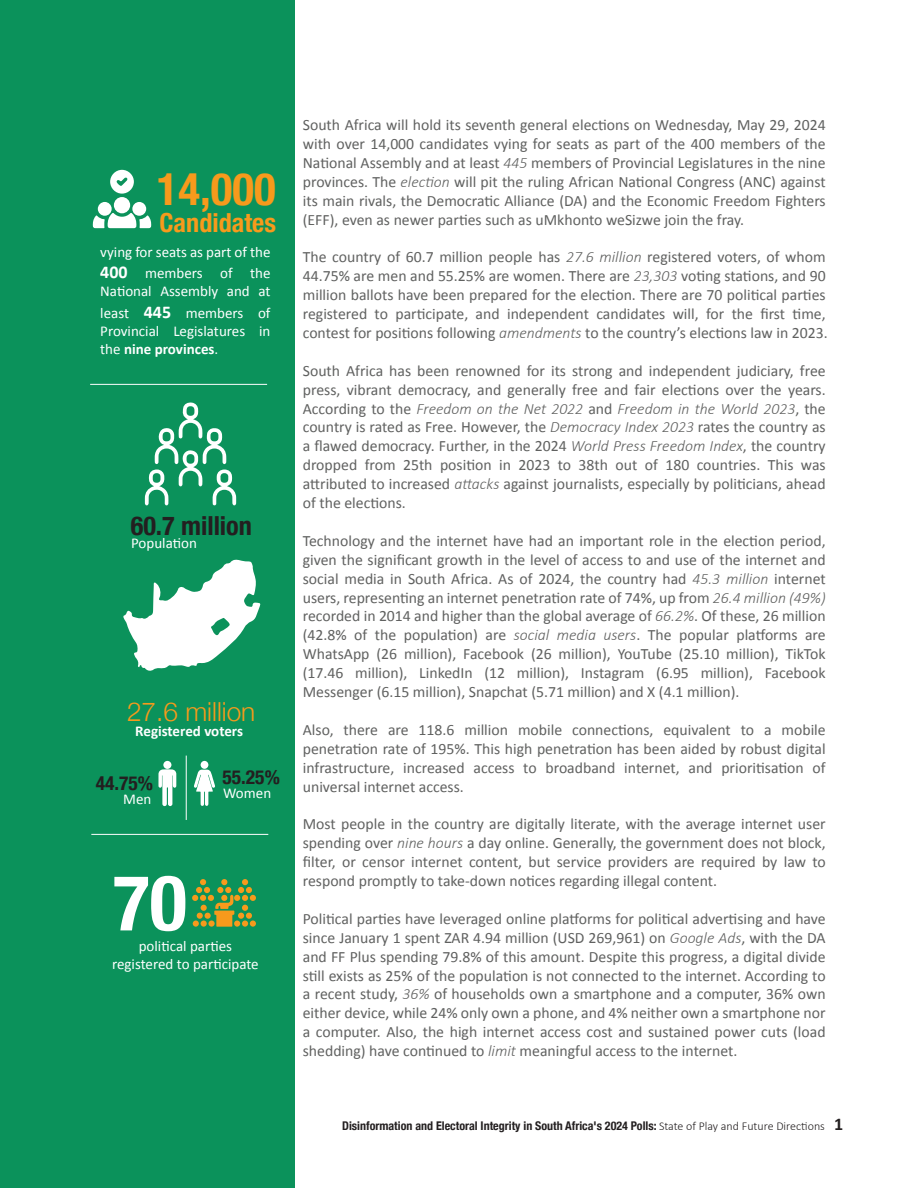
<style>
.page{position:relative;width:918px;height:1188px;background:#fff}
.page>*{position:absolute;margin:0;border:0;box-sizing:border-box;transform-origin:0 0}
.t1{font:700 condensed 77.25px "Helvetica Neue";color:#fff}
.t2{font:700 condensed 45px "Helvetica Neue";color:#f79a1c}
.t3{font:700 condensed 26.25px "Helvetica Neue";color:#231f20}
.t4{font:300 26.25px "Helvetica Neue";color:#f79a1c}
.t5{font:700 condensed 26.25px "Helvetica Neue";color:#f79a1c}
.t6{font:700 condensed 19.5px "Helvetica Neue";color:#231f20}
.t7{font:15.75px/18.9px "Calibri";color:#606160;text-align:justify}
.t8{font:15px/21.6px "Calibri";color:#fff}
.t9{font:700 15px "Calibri";letter-spacing:-.005em;color:#fff}
.t10{font:700 condensed 12px "Helvetica Neue";color:#231f20}
.s1{font-weight:700;font-size:18px}
.s2{font-weight:700}
.s3{font-weight:300;font-style:italic}
.s4{font-family:"Calibri";font-weight:300;font-stretch:normal}
.s5{font-family:"Calibri";font-stretch:normal;font-size:18px}
</style>
<div class="page">
<div style="left:0;top:0;width:295px;height:1188px;background:#0b925b"></div>
<svg style="left:110px;top:170px;width:24px;height:24px"></svg>
<div style="left:114px;top:197px;width:16px;height:16px;background:#fff;border-radius:50%"></div>
<div style="left:98px;top:202px;width:14px;height:14px;background:#fff;border-radius:50%"></div>
<div style="left:132px;top:202px;width:14px;height:14px;background:#fff;border-radius:50%"></div>
<svg style="left:93px;top:213px;width:58px;height:15px"></svg>
<hr style="left:90px;top:384px;width:177px;height:1px;background:#fff">
<svg style="left:123px;top:559px;width:138px;height:112px"></svg>
<svg style="left:158px;top:769px;width:18px;height:37px"></svg>
<div style="left:163px;top:761px;width:8px;height:8px;background:#fff;border-radius:50%"></div>
<svg style="left:194px;top:770px;width:21px;height:36px"></svg>
<div style="left:201px;top:761px;width:7px;height:8px;background:#fff;border-radius:50%"></div>
<hr style="left:91px;top:834px;width:177px;height:1px;background:#fff">
<svg style="left:192px;top:879px;width:64px;height:48px"></svg>
<hr style="left:186px;top:756px;width:1px;height:64px;background:#fff">
<svg style="left:145px;top:402px;width:91px;height:103px"></svg>
<h2 class="t2" style="left:157px;top:152px;width:120px">14,000</h2>
<h3 class="t5" style="left:160px;top:201px;width:118px">Candidates</h3>
<p class="t8" style="left:100px;top:240px;width:172px">vying for seats as part of the<br><span class="s1">400</span> members of the</p>
<p class="t8" style="left:100px;top:280px;width:172px">National Assembly and at least <span class="s1">445</span> members of</p>
<p class="t8" style="left:100px;top:321px;width:172px;line-height:18px">Provincial Legislatures in the <span class="s2">nine provinces</span>.</p>
<h3 class="t3" style="left:131px;top:504px;width:123px">60.7 million</h3>
<p class="t8" style="left:131px;top:531px;width:67px">Population</p>
<h3 class="t4" style="left:127px;top:690px;width:130px">27.6 million</h3>
<p class="t9" style="left:135px;top:720px;width:109px">Registered voters</p>
<p class="t6" style="left:96px;top:767px;width:59px">44.75%</p>
<p class="t6" style="left:223px;top:761px;width:59px">55.25%</p>
<p class="t8" style="left:123px;top:788px;width:30px">Men</p>
<p class="t8" style="left:223px;top:782px;width:49px">Women</p>
<h1 class="t1" style="left:113px;top:839px;width:76px">70</h1>
<p class="t8" style="left:112px;top:937px;width:148px;line-height:18px;text-align:center">political parties registered to participate</p>
<p class="t7" style="left:303px;top:115px;width:524px">South Africa will hold its seventh general elections on Wednesday, May 29, 2024 with over 14,000 candidates vying for seats as part of the 400 members of the National Assembly and at least <span class="s3">445</span> members of Provincial Legislatures in the nine provinces. The <span class="s3">election</span> will pit the ruling African National Congress (ANC) against its main rivals, the Democratic Alliance (DA) and the Economic Freedom Fighters (EFF), even as newer parties such as uMkhonto weSizwe join the fray.</p>
<p class="t7" style="left:303px;top:247px;width:527px;text-align:left">The country of 60.7 million people has <span class="s3">27.6 million</span> registered voters, of whom 44.75% are men and 55.25% are women. There are <span class="s3">23,303</span> voting stations, and 90 million ballots have been prepared for the election. There are 70 political parties registered to participate, and independent candidates will, for the first time, contest for positions following <span class="s3">amendments</span> to the country’s elections law in 2023.</p>
<p class="t7" style="left:303px;top:360px;width:524px">South Africa has been renowned for its strong and independent judiciary, free press, vibrant democracy, and generally free and fair elections over the years.<br>According to the <span class="s3">Freedom on the Net 2022</span> and <span class="s3">Freedom in the World 2023</span>, the country is rated as Free. However, the <span class="s3">Democracy Index 2023</span> rates the country as a flawed democracy. Further, in the 2024 <span class="s3">World Press Freedom Index</span>, the country dropped from 25th position in 2023 to 38th out of 180 countries. This was attributed to increased <span class="s3">attacks</span> against journalists, especially by politicians, ahead of the elections.</p>
<p class="t7" style="left:303px;top:530px;width:524px">Technology and the internet have had an important role in the election period, given the significant growth in the level of access to and use of the internet and social media in South Africa. As of 2024, the country had <span class="s3">45.3 million</span> internet users, representing an internet penetration rate of 74%, up from <span class="s3">26.4 million (49%) </span>recorded in 2014 and higher than the global average of <span class="s3">66.2%</span>. Of these, 26 million (42.8% of the population) are <span class="s3">social media users</span>. The popular platforms are WhatsApp (26 million), Facebook (26 million), YouTube (25.10 million), TikTok (17.46 million), LinkedIn (12 million), Instagram (6.95 million), Facebook Messenger (6.15 million), Snapchat (5.71 million) and X (4.1 million).</p>
<p class="t7" style="left:303px;top:719px;width:524px">Also, there are 118.6 million mobile connections, equivalent to a mobile penetration rate of 195%. This high penetration has been aided by robust digital infrastructure, increased access to broadband internet, and prioritisation of universal internet access.</p>
<p class="t7" style="left:303px;top:814px;width:524px">Most people in the country are digitally literate, with the average internet user spending over <span class="s3">nine hours</span> a day online. Generally, the government does not block, filter, or censor internet content, but service providers are required by law to respond promptly to take-down notices regarding illegal content.</p>
<p class="t7" style="left:303px;top:908px;width:524px">Political parties have leveraged online platforms for political advertising and have since January 1 spent ZAR 4.94 million (USD 269,961) on <span class="s3">Google Ads</span>, with the DA and FF Plus spending 79.8% of this amount. Despite this progress, a digital divide still exists as 25% of the population is not connected to the internet. According to a recent study, <span class="s3">36%</span> of households own a smartphone and a computer, 36% own either device, while 24% only own a phone, and 4% neither own a smartphone nor a computer. Also, the high internet access cost and sustained power cuts (load shedding) have continued to <span class="s3">limit</span> meaningful access to the internet.</p>
<p class="t10" style="left:342px;top:1116px;width:503px">Disinformation and Electoral Integrity in South Africa's 2024 Polls: <span class="s4">State of Play and Future Directions</span> <span class="s5">1</span></p>
</div>
